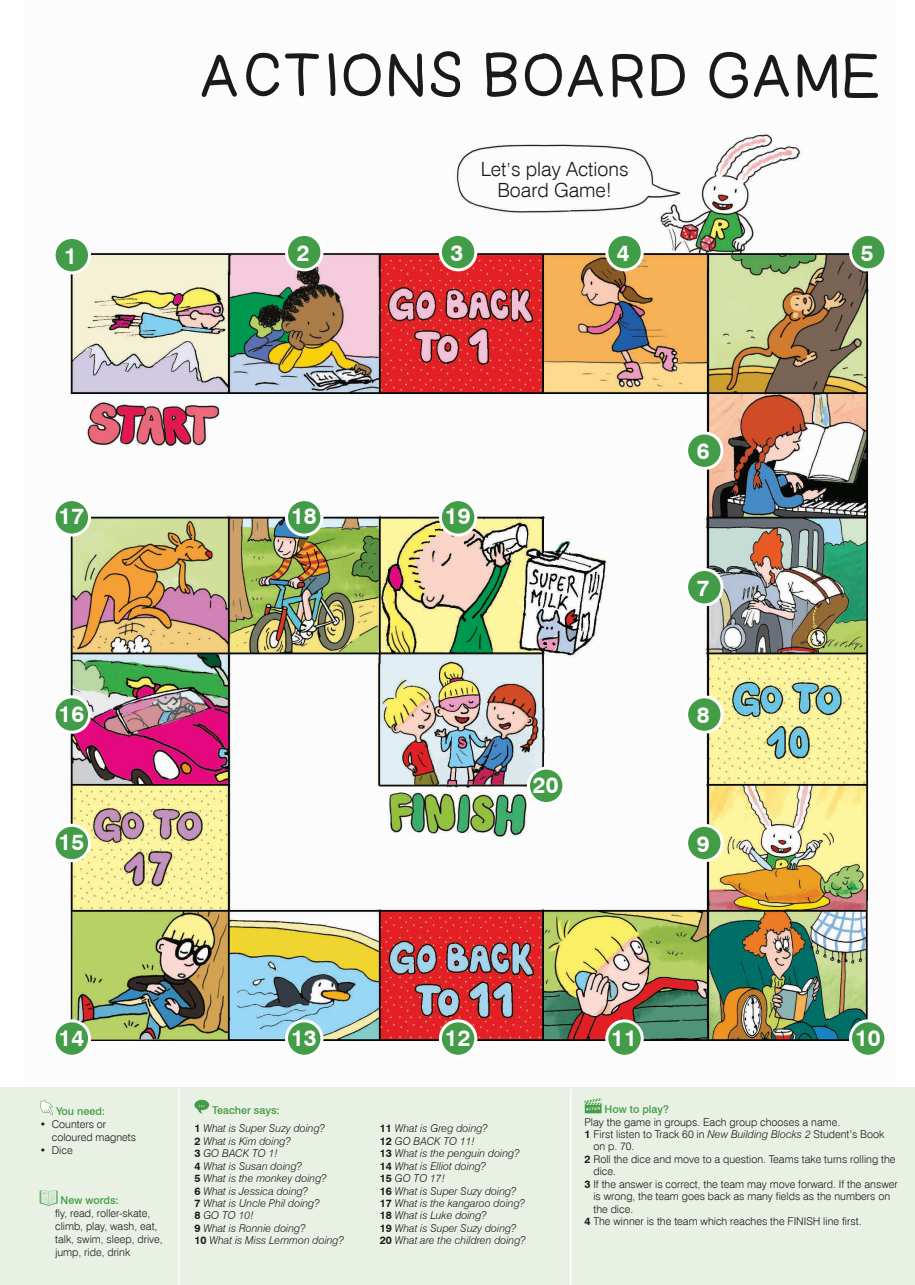
<style>
.page{position:relative;width:915px;height:1285px;background:#fff}
.page>*{position:absolute;margin:0;border:0;box-sizing:border-box;transform-origin:0 0}
.t1{font:58.72px "April";color:#1a1a19}
.t2{font:700 22.58px "PI Swiss 721";color:#fff}
.t3{font:300 19.58px/21.1px "PI Swiss 721";color:#1a1a19;text-align:center}
.t4{font:300 10.73px/12.9px "PI Swiss 721";color:#1a1a19}
.t5{font:italic 300 10.73px/12.5px "PI Swiss 721";color:#1a1a19}
.t6{font:500 10.73px "PI Swiss 721";color:#439c47}
.s1{font-size:18.08px}
.s2{font-weight:700;font-style:normal}
.s3{font-weight:700}
.s4{font-style:italic}
</style>
<div class="page">
<img style="left:69px;top:132px;width:800px;height:910px">
<div style="left:54px;top:237px;width:35px;height:36px;background:#439c47;border-radius:50%"></div>
<div style="left:53px;top:236px;width:38px;height:38px;border:3px solid #fff;border-radius:50%"></div>
<div style="left:286px;top:234px;width:36px;height:36px;background:#439c47;border-radius:50%"></div>
<div style="left:285px;top:233px;width:38px;height:38px;border:3px solid #fff;border-radius:50%"></div>
<div style="left:440px;top:234px;width:35px;height:36px;background:#439c47;border-radius:50%"></div>
<div style="left:438px;top:233px;width:39px;height:38px;border:3px solid #fff;border-radius:50%"></div>
<div style="left:606px;top:234px;width:36px;height:36px;background:#439c47;border-radius:50%"></div>
<div style="left:605px;top:233px;width:38px;height:38px;border:3px solid #fff;border-radius:50%"></div>
<div style="left:850px;top:234px;width:35px;height:36px;background:#439c47;border-radius:50%"></div>
<div style="left:848px;top:233px;width:39px;height:38px;border:3px solid #fff;border-radius:50%"></div>
<div style="left:686px;top:433px;width:35px;height:35px;background:#439c47;border-radius:50%"></div>
<div style="left:684px;top:431px;width:39px;height:39px;border:3px solid #fff;border-radius:50%"></div>
<div style="left:686px;top:696px;width:35px;height:36px;background:#439c47;border-radius:50%"></div>
<div style="left:684px;top:695px;width:39px;height:38px;border:3px solid #fff;border-radius:50%"></div>
<div style="left:686px;top:569px;width:35px;height:36px;background:#439c47;border-radius:50%"></div>
<div style="left:684px;top:568px;width:39px;height:38px;border:3px solid #fff;border-radius:50%"></div>
<div style="left:686px;top:825px;width:35px;height:35px;background:#439c47;border-radius:50%"></div>
<div style="left:684px;top:823px;width:39px;height:39px;border:3px solid #fff;border-radius:50%"></div>
<div style="left:850px;top:1020px;width:35px;height:36px;background:#439c47;border-radius:50%"></div>
<div style="left:848px;top:1019px;width:39px;height:38px;border:3px solid #fff;border-radius:50%"></div>
<div style="left:606px;top:1020px;width:36px;height:36px;background:#439c47;border-radius:50%"></div>
<div style="left:605px;top:1019px;width:38px;height:38px;border:3px solid #fff;border-radius:50%"></div>
<div style="left:440px;top:1020px;width:35px;height:36px;background:#439c47;border-radius:50%"></div>
<div style="left:438px;top:1019px;width:39px;height:38px;border:3px solid #fff;border-radius:50%"></div>
<div style="left:286px;top:1020px;width:36px;height:36px;background:#439c47;border-radius:50%"></div>
<div style="left:285px;top:1019px;width:38px;height:38px;border:3px solid #fff;border-radius:50%"></div>
<div style="left:54px;top:1020px;width:35px;height:36px;background:#439c47;border-radius:50%"></div>
<div style="left:53px;top:1019px;width:38px;height:38px;border:3px solid #fff;border-radius:50%"></div>
<div style="left:54px;top:696px;width:35px;height:36px;background:#439c47;border-radius:50%"></div>
<div style="left:53px;top:695px;width:38px;height:38px;border:3px solid #fff;border-radius:50%"></div>
<div style="left:54px;top:825px;width:35px;height:35px;background:#439c47;border-radius:50%"></div>
<div style="left:53px;top:823px;width:38px;height:39px;border:3px solid #fff;border-radius:50%"></div>
<div style="left:54px;top:499px;width:35px;height:36px;background:#439c47;border-radius:50%"></div>
<div style="left:53px;top:498px;width:38px;height:38px;border:3px solid #fff;border-radius:50%"></div>
<div style="left:286px;top:499px;width:36px;height:36px;background:#439c47;border-radius:50%"></div>
<div style="left:285px;top:498px;width:38px;height:38px;border:3px solid #fff;border-radius:50%"></div>
<div style="left:440px;top:499px;width:35px;height:36px;background:#439c47;border-radius:50%"></div>
<div style="left:438px;top:498px;width:39px;height:38px;border:3px solid #fff;border-radius:50%"></div>
<div style="left:528px;top:768px;width:35px;height:35px;background:#439c47;border-radius:50%"></div>
<div style="left:526px;top:766px;width:39px;height:38px;border:3px solid #fff;border-radius:50%"></div>
<div style="left:0;top:1087px;width:914px;height:197px;background:#e8f1e4"></div>
<svg style="left:584px;top:1098px;width:17px;height:15px"></svg>
<svg style="left:40px;top:1100px;width:13px;height:14px"></svg>
<svg style="left:40px;top:1190px;width:17px;height:15px"></svg>
<svg style="left:194px;top:1099px;width:15px;height:14px"></svg>
<hr style="left:178px;top:1088px;width:1px;height:196px;background:#fff">
<hr style="left:569px;top:1088px;width:2px;height:196px;background:#fff">
<h1 class="t1" style="left:201px;top:47px;width:683px">ACTIONS BOARD GAME</h1>
<h3 class="t3" style="left:480px;top:157px;width:149px">Let<span class="s1">’</span>s play Actions<br>Board Game!</h3>
<h2 class="t2" style="left:64px;top:240px;width:14px">1</h2>
<h2 class="t2" style="left:296px;top:237px;width:14px">2</h2>
<h2 class="t2" style="left:450px;top:237px;width:14px">3</h2>
<h2 class="t2" style="left:616px;top:237px;width:14px">4</h2>
<h2 class="t2" style="left:860px;top:237px;width:14px">5</h2>
<h2 class="t2" style="left:59px;top:501px;width:27px">17</h2>
<h2 class="t2" style="left:291px;top:501px;width:27px">18</h2>
<h2 class="t2" style="left:445px;top:501px;width:27px">19</h2>
<h2 class="t2" style="left:59px;top:698px;width:27px">16</h2>
<h2 class="t2" style="left:59px;top:826px;width:27px">15</h2>
<h2 class="t2" style="left:533px;top:769px;width:27px">20</h2>
<h2 class="t2" style="left:696px;top:436px;width:14px">6</h2>
<h2 class="t2" style="left:696px;top:572px;width:14px">7</h2>
<h2 class="t2" style="left:696px;top:700px;width:14px">8</h2>
<h2 class="t2" style="left:696px;top:828px;width:14px">9</h2>
<h2 class="t2" style="left:59px;top:1022px;width:27px">14</h2>
<h2 class="t2" style="left:291px;top:1022px;width:27px">13</h2>
<h2 class="t2" style="left:445px;top:1022px;width:27px">12</h2>
<h2 class="t2" style="left:611px;top:1022px;width:27px">11</h2>
<h2 class="t2" style="left:854px;top:1022px;width:27px">10</h2>
<p class="t6" style="left:56px;top:1103px;width:51px">You need:</p>
<p class="t4" style="left:52px;top:1116px;width:86px;text-indent:-12px">• Counters or coloured magnets</p>
<p class="t4" style="left:40px;top:1142px;width:35px">• Dice</p>
<p class="t6" style="left:60px;top:1193px;width:60px">New words:</p>
<p class="t4" style="left:55px;top:1206px;width:109px">fly, read, roller-skate, climb, play, wash, eat, talk, swim, sleep, drive, jump, ride, drink</p>
<p class="t6" style="left:212px;top:1102px;width:69px">Teacher says:</p>
<p class="t5" style="left:194px;top:1121px;width:151px"><span class="s2">1</span> What is Super Suzy doing?<br><span class="s2">2</span> What is Kim doing?<br><span class="s2">3</span> GO BACK TO 1!<br><span class="s2">4</span> What is Susan doing?<br><span class="s2">5</span> What is the monkey doing?<br><span class="s2">6</span> What is Jessica doing?<br><span class="s2">7</span> What is Uncle Phil doing?<br><span class="s2">8</span> GO TO 10!<br><span class="s2">9</span> What is Ronnie doing?<br><span class="s2">10</span> What is Miss Lemmon doing?</p>
<p class="t5" style="left:379px;top:1121px;width:148px"><span class="s2">11</span> What is Greg doing?<br><span class="s2">12</span> GO BACK TO 11!<br><span class="s2">13</span> What is the penguin doing?<br><span class="s2">14</span> What is Elliot doing?<br><span class="s2">15</span> GO TO 17!<br><span class="s2">16</span> What is Super Suzy doing?<br><span class="s2">17</span> What is the kangaroo doing?<br><span class="s2">18</span> What is Luke doing?<br><span class="s2">19</span> What is Super Suzy doing?<br><span class="s2">20</span> What are the children doing?</p>
<p class="t6" style="left:604px;top:1101px;width:66px">How to play?</p>
<p class="t4" style="left:584px;top:1114px;width:257px">Play the game in groups. Each group chooses a name.</p>
<p class="t4" style="left:584px;top:1127px;width:301px"><span class="s3">1</span> First listen to Track 60 in <span class="s4">New Building Blocks 2</span> Student’s Book</p>
<p class="t4" style="left:593px;top:1139px;width:42px">on p. 70.</p>
<p class="t4" style="left:584px;top:1152px;width:312px"><span class="s3">2</span> Roll the dice and move to a question. Teams take turns rolling the</p>
<p class="t4" style="left:593px;top:1164px;width:24px">dice.</p>
<p class="t4" style="left:584px;top:1176px;width:315px"><span class="s3">3</span> If the answer is correct, the team may move forward. If the answer</p>
<p class="t4" style="left:593px;top:1189px;width:298px">is wrong, the team goes back as many fields as the numbers on</p>
<p class="t4" style="left:593px;top:1201px;width:41px">the dice.</p>
<p class="t4" style="left:584px;top:1214px;width:278px"><span class="s3">4</span> The winner is the team which reaches the FINISH line first.</p>
</div>
